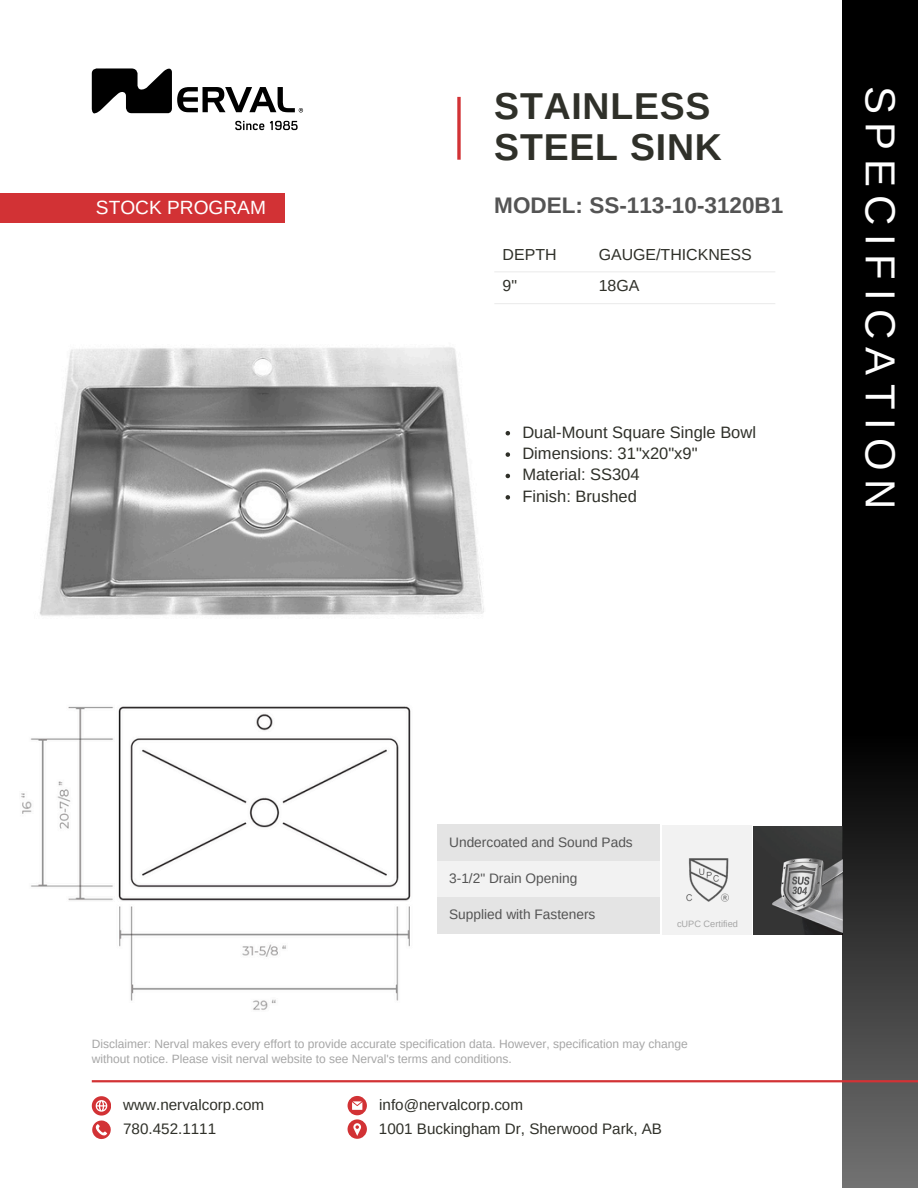
<style>
.page{position:relative;width:918px;height:1188px;background:#fff}
.page>*{position:absolute;margin:0;border:0;box-sizing:border-box;transform-origin:0 0}
.t1{font:42px "Arimo";letter-spacing:.205em;color:#fff}
.t2{font:700 37.5px/40.5px "Arimo";letter-spacing:.02em;color:#2f3029}
.t3{font:700 22.5px "Arimo";color:#545454}
.t4{font:19.2px "Arimo";color:#fff}
.t5{font:16.5px "Arimo";color:#2f3029}
.t6{font:15.9px/30.6px "Arimo";color:#2f3029}
.t7{font:15.15px "Arimo";color:#2f3029}
.t8{font:13.65px "Arimo";color:#545454}
.t9{font:12px/15px "Arimo";color:#a6a6a6}
.t10{font:9.15px "Arimo";color:#a6a6a6}
</style>
<div class="page">
<div style="left:843px;top:0;width:75px;height:1188px;background:#000"></div>
<div style="left:843px;top:732px;width:75px;height:456px;background:linear-gradient(to bottom,#000,#727272)"></div>
<hr style="left:92px;top:1080px;width:826px;height:2px;background:#d23235">
<svg style="left:348px;top:1096px;width:19px;height:43px"></svg>
<svg style="left:92px;top:1096px;width:19px;height:43px"></svg>
<hr style="left:494px;top:271px;width:281px;height:1px;background:#d9d9d9">
<svg style="left:457px;top:97px;width:4px;height:63px"></svg>
<svg style="left:235px;top:121px;width:29px;height:9px"></svg>
<svg style="left:270px;top:121px;width:28px;height:9px"></svg>
<svg style="left:92px;top:68px;width:211px;height:46px"></svg>
<img style="left:21px;top:706px;width:390px;height:304px">
<div style="left:437px;top:825px;width:223px;height:36px;background:#e4e4e4"></div>
<div style="left:437px;top:861px;width:223px;height:37px;background:#f2f2f2"></div>
<div style="left:437px;top:898px;width:223px;height:36px;background:#e4e4e4"></div>
<div style="left:663px;top:826px;width:89px;height:109px;background:#f2f2f2"></div>
<img style="left:686px;top:858px;width:43px;height:44px">
<img style="left:754px;top:826px;width:88px;height:108px">
<hr style="left:494px;top:303px;width:281px;height:1px;background:#d9d9d9">
<img style="left:39px;top:347px;width:470px;height:269px">
<svg style="left:506px;top:431px;width:4px;height:4px"></svg>
<svg style="left:506px;top:452px;width:4px;height:5px"></svg>
<svg style="left:506px;top:474px;width:4px;height:4px"></svg>
<svg style="left:506px;top:495px;width:4px;height:5px"></svg>
<div style="left:0;top:194px;width:284px;height:29px;background:#d23235"></div>
<h6 class="t4" style="left:96px;top:197px;width:172px">STOCK PROGRAM</h6>
<p class="t2" style="left:494px;top:86px;width:229px">STAINLESS<br>STEEL SINK</p>
<h5 class="t3" style="left:494px;top:193px;width:291px">MODEL: SS-113-10-3120B1</h5>
<p class="t6" style="left:503px;top:240px;width:55px">DEPTH<br>9"</p>
<p class="t6" style="left:599px;top:240px;width:155px">GAUGE/THICKNESS<br>18GA</p>
<p class="t5" style="left:522px;top:423px;width:235px">Dual-Mount Square Single Bowl</p>
<p class="t5" style="left:522px;top:444px;width:177px">Dimensions: 31"x20"x9"</p>
<p class="t5" style="left:522px;top:466px;width:119px">Material: SS304</p>
<p class="t5" style="left:522px;top:487px;width:116px">Finish: Brushed</p>
<p class="t1" style="left:904px;top:86px;width:425px;rotate:90deg">SPECIFICATION</p>
<p class="t8" style="left:449px;top:834px;width:185px">Undercoated and Sound Pads</p>
<h2 class="t8" style="left:449px;top:871px;width:130px">3-1/2" Drain Opening</h2>
<h3 class="t8" style="left:449px;top:907px;width:148px">Supplied with Fasteners</h3>
<h4 class="t10" style="left:677px;top:919px;width:62px">cUPC Certified</h4>
<p class="t9" style="left:92px;top:1037px;width:597px">Disclaimer: Nerval makes every effort to provide accurate specification data. However, specification may change without notice. Please visit nerval website to see Nerval's terms and conditions.</p>
<p class="t7" style="left:123px;top:1096px;width:143px">www.nervalcorp.com</p>
<p class="t7" style="left:123px;top:1120px;width:95px">780.452.1111</p>
<p class="t7" style="left:379px;top:1097px;width:145px">info@nervalcorp.com</p>
<p class="t7" style="left:379px;top:1120px;width:285px">1001 Buckingham Dr, Sherwood Park, AB</p>
</div>
